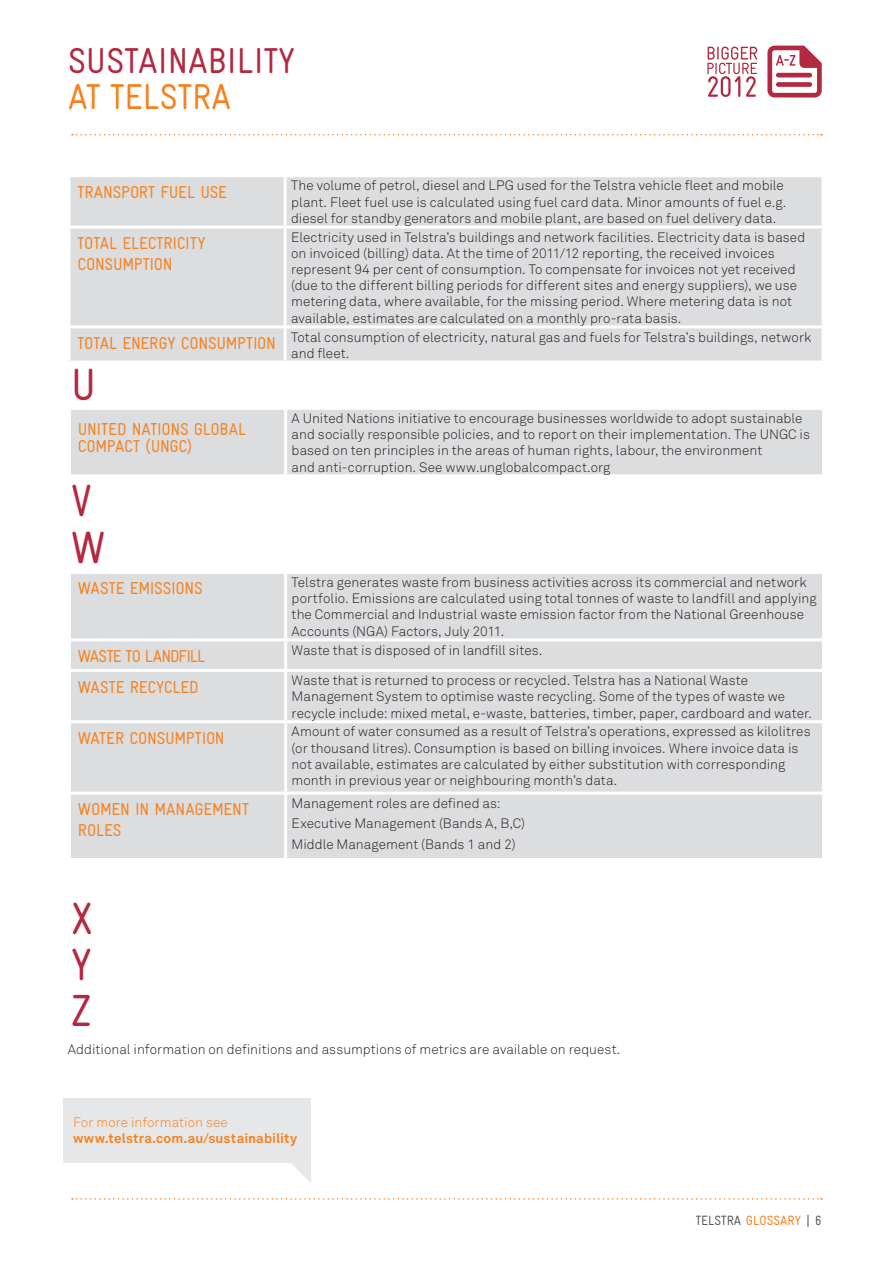
<style>
.page{position:relative;width:893px;height:1263px;background:#fff}
.page>*{position:absolute;margin:0;border:0;box-sizing:border-box;transform-origin:0 0}
.SubHead{font:condensed 45px "Gravur";color:#b32941}
.MAIN_HEAD_2{font:condensed 36px "Gravur";color:#b32941}
.MAIN_HEAD_2-2{font:condensed 36px "Gravur";color:#f58220}
.SubHead-2{font:condensed 17.25px/20.7px "Gravur";letter-spacing:-.015em;color:#f58220}
.SubHead-3{font:condensed 17.25px "Gravur";letter-spacing:-.045em;color:#f58220}
.Body{font:300 13.5px/16.2px "Akkurat";letter-spacing:.005em;color:#231f20}
.Body_white{font:700 13.5px/16.2px "Akkurat";letter-spacing:.01em;color:#f58220}
.t1{font:condensed 13.5px "Gravur";color:#57585a}
.s1{font-weight:300}
.s2{color:#f58220}
</style>
<div class="page">
<div style="left:64px;top:1098px;width:247px;height:64px;background:#e6e7e9"></div>
<svg style="left:290px;top:1162px;width:21px;height:21px"></svg>
<svg style="left:707px;top:47px;width:50px;height:50px"></svg>
<svg style="left:767px;top:46px;width:55px;height:52px"></svg>
<hr style="left:776px;top:73px;width:36px;height:4px;background:#b32941;border-radius:2px">
<div style="left:776px;top:82px;width:36px;height:5px;background:#b32941;border-radius:2px"></div>
<svg style="left:72px;top:134px;width:750px;height:1px"></svg>
<svg style="left:72px;top:1198px;width:750px;height:1px"></svg>
<div style="left:70px;top:177px;width:751px;height:184px;background:#dcdddf"></div>
<hr style="left:284px;top:177px;width:3px;height:49px;background:#fff">
<hr style="left:67px;top:226px;width:218px;height:3px;background:#fff">
<hr style="left:285px;top:226px;width:539px;height:3px;background:#fff">
<hr style="left:284px;top:229px;width:3px;height:96px;background:#fff">
<hr style="left:67px;top:325px;width:218px;height:3px;background:#fff">
<hr style="left:285px;top:325px;width:539px;height:3px;background:#fff">
<hr style="left:284px;top:328px;width:3px;height:33px;background:#fff">
<div style="left:71px;top:410px;width:751px;height:64px;background:#dcdddf"></div>
<hr style="left:284px;top:410px;width:3px;height:64px;background:#fff">
<div style="left:71px;top:574px;width:751px;height:284px;background:#dcdddf"></div>
<hr style="left:284px;top:574px;width:3px;height:64px;background:#fff">
<hr style="left:68px;top:638px;width:218px;height:3px;background:#fff">
<hr style="left:286px;top:638px;width:539px;height:3px;background:#fff">
<hr style="left:284px;top:641px;width:3px;height:28px;background:#fff">
<hr style="left:68px;top:669px;width:218px;height:3px;background:#fff">
<hr style="left:286px;top:669px;width:539px;height:3px;background:#fff">
<hr style="left:284px;top:672px;width:3px;height:48px;background:#fff">
<hr style="left:68px;top:720px;width:218px;height:3px;background:#fff">
<hr style="left:286px;top:720px;width:539px;height:3px;background:#fff">
<hr style="left:284px;top:723px;width:3px;height:68px;background:#fff">
<hr style="left:68px;top:791px;width:218px;height:3px;background:#fff">
<hr style="left:286px;top:791px;width:539px;height:3px;background:#fff">
<hr style="left:284px;top:794px;width:3px;height:64px;background:#fff">
<p class="MAIN_HEAD_2" style="left:68px;top:41px;width:229px">SUSTAINABILITY</p>
<p class="MAIN_HEAD_2-2" style="left:68px;top:77px;width:165px">AT TELSTRA</p>
<p class="SubHead-2" style="left:77px;top:182px;width:151px">TRANSPORT FUEL USE</p>
<p class="Body" style="left:291px;top:178px;width:497px">The volume of petrol, diesel and LPG used for the Telstra vehicle fleet and mobile plant. Fleet fuel use is calculated using fuel card data. Minor amounts of fuel e.g. diesel for standby generators and mobile plant, are based on fuel delivery data.</p>
<p class="SubHead-2" style="left:77px;top:233px;width:130px">TOTAL ELECTRICITY<br>CONSUMPTION</p>
<p class="Body" style="left:291px;top:229px;width:516px">Electricity used in Telstra’s buildings and network facilities. Electricity data is based on invoiced (billing) data. At the time of 2011/12 reporting, the received invoices represent 94 per cent of consumption. To compensate for invoices not yet received (due to the different billing periods for different sites and energy suppliers), we use metering data, where available, for the missing period. Where metering data is not available, estimates are calculated on a monthly pro-rata basis.</p>
<p class="SubHead-2" style="left:77px;top:333px;width:200px">TOTAL ENERGY CONSUMPTION</p>
<p class="Body" style="left:291px;top:329px;width:522px">Total consumption of electricity, natural gas and fuels for Telstra’s buildings, network and fleet.</p>
<p class="SubHead" style="left:71px;top:359px;width:27px">U</p>
<p class="SubHead-2" style="left:78px;top:420px;width:170px;line-height:17.7px">UNITED NATIONS GLOBAL<br>COMPACT (UNGC)</p>
<p class="Body" style="left:292px;top:410px;width:520px">A United Nations initiative to encourage businesses worldwide to adopt sustainable and socially responsible policies, and to report on their implementation. The UNGC is based on ten principles in the areas of human rights, labour, the environment<br>and anti-corruption. See www.unglobalcompact.org</p>
<p class="SubHead" style="left:71px;top:476px;width:23px">V</p>
<p class="SubHead" style="left:71px;top:523px;width:36px">W</p>
<p class="SubHead-2" style="left:78px;top:578px;width:126px">WASTE EMISSIONS</p>
<p class="Body" style="left:292px;top:574px;width:527px">Telstra generates waste from business activities across its commercial and network portfolio. Emissions are calculated using total tonnes of waste to landfill and applying the Commercial and Industrial waste emission factor from the National Greenhouse Accounts (NGA) Factors, July 2011.</p>
<p class="SubHead-3" style="left:78px;top:646px;width:129px">WASTE TO LANDFILL</p>
<p class="Body" style="left:292px;top:642px;width:252px">Waste that is disposed of in landfill sites.</p>
<p class="SubHead-2" style="left:78px;top:676px;width:122px">WASTE RECYCLED</p>
<p class="Body" style="left:292px;top:672px;width:522px">Waste that is returned to process or recycled. Telstra has a National Waste<br>Management System to optimise waste recycling. Some of the types of waste we recycle include: mixed metal, e-waste, batteries, timber, paper, cardboard and water.</p>
<p class="SubHead-2" style="left:78px;top:727px;width:148px">WATER CONSUMPTION</p>
<p class="Body" style="left:292px;top:724px;width:520px">Amount of water consumed as a result of Telstra’s operations, expressed as kilolitres (or thousand litres). Consumption is based on billing invoices. Where invoice data is not available, estimates are calculated by either substitution with corresponding month in previous year or neighbouring month’s data.</p>
<p class="SubHead-2" style="left:78px;top:799px;width:173px">WOMEN IN MANAGEMENT<br>ROLES</p>
<p class="Body" style="left:292px;top:795px;width:211px">Management roles are defined as:</p>
<p class="Body" style="left:292px;top:816px;width:235px">Executive Management (Bands A, B,C)</p>
<p class="Body" style="left:292px;top:836px;width:226px">Middle Management (Bands 1 and 2)</p>
<p class="SubHead" style="left:71px;top:894px;width:24px">X</p>
<p class="SubHead" style="left:71px;top:940px;width:23px">Y</p>
<p class="SubHead" style="left:71px;top:985px;width:22px">Z</p>
<p class="Body" style="left:68px;top:1042px;width:554px">Additional information on definitions and assumptions of metrics are available on request.</p>
<p class="Body_white" style="left:73px;top:1114px;width:226px"><span class="s1">For more information see </span>www.telstra.com.au/sustainability</p>
<p class="t1" style="left:696px;top:1213px;width:127px">TELSTRA <span class="s2">GLOSSARY</span> | 6</p>
</div>
